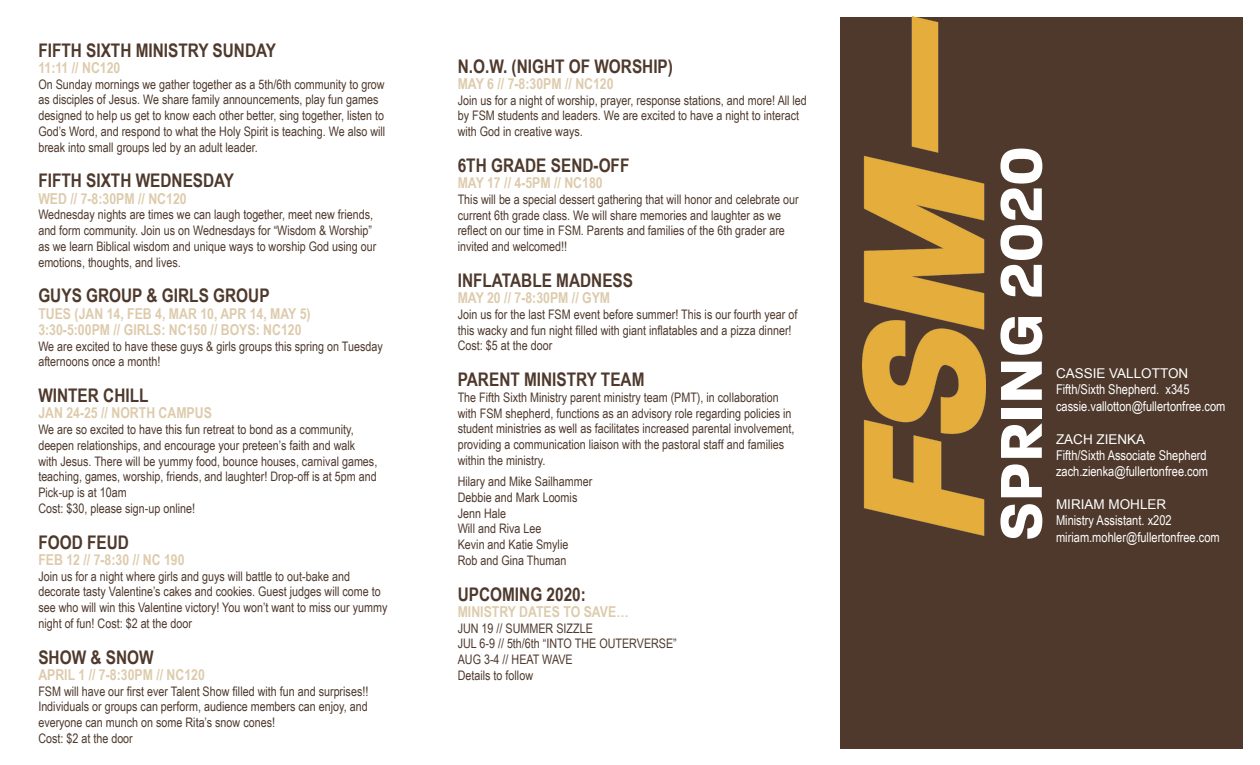
<style>
.page{position:relative;width:1260px;height:765px;background:#fff}
.page>*{position:absolute;margin:0;border:0;box-sizing:border-box;transform-origin:0 0}
.t1{font:700 63.75px "Paralucent";color:#fff}
.t2{font:700 18.75px "Arial Narrow";color:#4e392c}
.t3{font:700 15px/16.2px "Arial Narrow";color:#ddcbac}
.t4{font:13.5px/16.2px "Arial Narrow";color:#fff}
.t5{font:13.5px "Arial";color:#fff}
.t6{font:13.12px/15.8px "Arial Narrow";color:#4e392c}
</style>
<div class="page">
<div style="left:841px;top:17px;width:402px;height:731px;background:#4e392c"></div>
<img style="left:863px;top:17px;width:122px;height:518px">
<h2 class="t2" style="left:38px;top:39px;width:239px">FIFTH SIXTH MINISTRY SUNDAY</h2>
<p class="t3" style="left:38px;top:59px;width:84px">11:11 // NC120</p>
<p class="t6" style="left:38px;top:76px;width:349px">On Sunday mornings we gather together as a 5th/6th community to grow as disciples of Jesus. We share family announcements, play fun games designed to help us get to know each other better, sing together, listen to God’s Word, and respond to what the Holy Spirit is teaching. We also will break into small groups led by an adult leader.</p>
<h2 class="t2" style="left:38px;top:170px;width:197px">FIFTH SIXTH WEDNESDAY</h2>
<p class="t3" style="left:38px;top:190px;width:150px">WED // 7-8:30PM // NC120</p>
<p class="t6" style="left:38px;top:206px;width:339px">Wednesday nights are times we can laugh together, meet new friends, and form community. Join us on Wednesdays for “Wisdom &amp; Worship” as we learn Biblical wisdom and unique ways to worship God using our emotions, thoughts, and lives.</p>
<h2 class="t2" style="left:38px;top:285px;width:233px">GUYS GROUP &amp; GIRLS GROUP</h2>
<p class="t3" style="left:38px;top:305px;width:274px">TUES (JAN 14, FEB 4, MAR 10, APR 14, MAY 5)<br>3:30-5:00PM // GIRLS: NC150 // BOYS: NC120</p>
<p class="t6" style="left:38px;top:338px;width:346px">We are excited to have these guys &amp; girls groups this spring on Tuesday afternoons once a month!</p>
<h2 class="t2" style="left:38px;top:385px;width:112px">WINTER CHILL</h2>
<p class="t3" style="left:38px;top:405px;width:175px">JAN 24-25 // NORTH CAMPUS</p>
<p class="t6" style="left:38px;top:421px;width:340px">We are so excited to have this fun retreat to bond as a community, deepen relationships, and encourage your preteen’s faith and walk with Jesus. There will be yummy food, bounce houses, carnival games, teaching, games, worship, friends, and laughter! Drop-off is at 5pm and Pick-up is at 10am<br>Cost: $30, please sign-up online!</p>
<h2 class="t2" style="left:38px;top:531px;width:92px">FOOD FEUD</h2>
<p class="t3" style="left:38px;top:551px;width:148px">FEB 12 // 7-8:30 // NC 190</p>
<p class="t6" style="left:38px;top:568px;width:351px">Join us for a night where girls and guys will battle to out-bake and decorate tasty Valentine’s cakes and cookies. Guest judges will come to see who will win this Valentine victory! You won’t want to miss our yummy night of fun! Cost: $2 at the door</p>
<h2 class="t2" style="left:38px;top:646px;width:117px">SHOW &amp; SNOW</h2>
<p class="t3" style="left:38px;top:666px;width:168px">APRIL 1 // 7-8:30PM // NC120</p>
<p class="t6" style="left:38px;top:683px;width:332px">FSM will have our first ever Talent Show filled with fun and surprises!!<br>Individuals or groups can perform, audience members can enjoy, and everyone can munch on some Rita’s snow cones!<br>Cost: $2 at the door</p>
<h2 class="t2" style="left:458px;top:55px;width:217px">N.O.W. (NIGHT OF WORSHIP)</h2>
<p class="t3" style="left:458px;top:75px;width:157px">MAY 6 // 7-8:30PM // NC120</p>
<p class="t6" style="left:458px;top:92px;width:351px">Join us for a night of worship, prayer, response stations, and more! All led by FSM students and leaders. We are excited to have a night to interact with God in creative ways.</p>
<h2 class="t2" style="left:458px;top:154px;width:173px">6TH GRADE SEND-OFF</h2>
<p class="t3" style="left:458px;top:175px;width:146px">MAY 17 // 4-5PM // NC180</p>
<p class="t6" style="left:458px;top:191px;width:342px">This will be a special dessert gathering that will honor and celebrate our current 6th grade class. We will share memories and laughter as we reflect on our time in FSM. Parents and families of the 6th grader are invited and welcomed!!</p>
<h2 class="t2" style="left:458px;top:269px;width:177px">INFLATABLE MADNESS</h2>
<p class="t3" style="left:458px;top:290px;width:154px">MAY 20 // 7-8:30PM // GYM</p>
<p class="t6" style="left:458px;top:306px;width:341px">Join us for the last FSM event before summer! This is our fourth year of this wacky and fun night filled with giant inflatables and a pizza dinner!<br>Cost: $5 at the door</p>
<h2 class="t2" style="left:458px;top:369px;width:188px">PARENT MINISTRY TEAM</h2>
<p class="t6" style="left:458px;top:389px;width:338px">The Fifth Sixth Ministry parent ministry team (PMT), in collaboration with FSM shepherd, functions as an advisory role regarding policies in student ministries as well as facilitates increased parental involvement, providing a communication liaison with the pastoral staff and families within the ministry.</p>
<p class="t6" style="left:458px;top:473px;width:136px">Hilary and Mike Sailhammer<br>Debbie and Mark Loomis<br>Jenn Hale<br>Will and Riva Lee<br>Kevin and Katie Smylie<br>Rob and Gina Thuman</p>
<h2 class="t2" style="left:458px;top:583px;width:130px">UPCOMING 2020:</h2>
<p class="t3" style="left:458px;top:603px;width:172px">MINISTRY DATES TO SAVE…</p>
<p class="t6" style="left:458px;top:620px;width:221px">JUN 19 // SUMMER SIZZLE<br>JUL 6-9 // 5th/6th “INTO THE OUTERVERSE”<br>AUG 3-4 // HEAT WAVE<br>Details to follow</p>
<h1 class="t1" style="left:983px;top:542px;width:397px;rotate:-90deg">SPRING 2020</h1>
<p class="t5" style="left:1056px;top:365px;width:134px">CASSIE VALLOTTON</p>
<p class="t4" style="left:1056px;top:381px;width:171px">Fifth/Sixth Shepherd. x345 cassie.vallotton@fullertonfree.com</p>
<p class="t5" style="left:1056px;top:430px;width:91px">ZACH ZIENKA</p>
<p class="t4" style="left:1056px;top:447px;width:154px">Fifth/Sixth Associate Shepherd zach.zienka@fullertonfree.com</p>
<p class="t5" style="left:1056px;top:496px;width:112px">MIRIAM MOHLER</p>
<p class="t4" style="left:1056px;top:512px;width:165px">Ministry Assistant. x202 miriam.mohler@fullertonfree.com</p>
</div>
